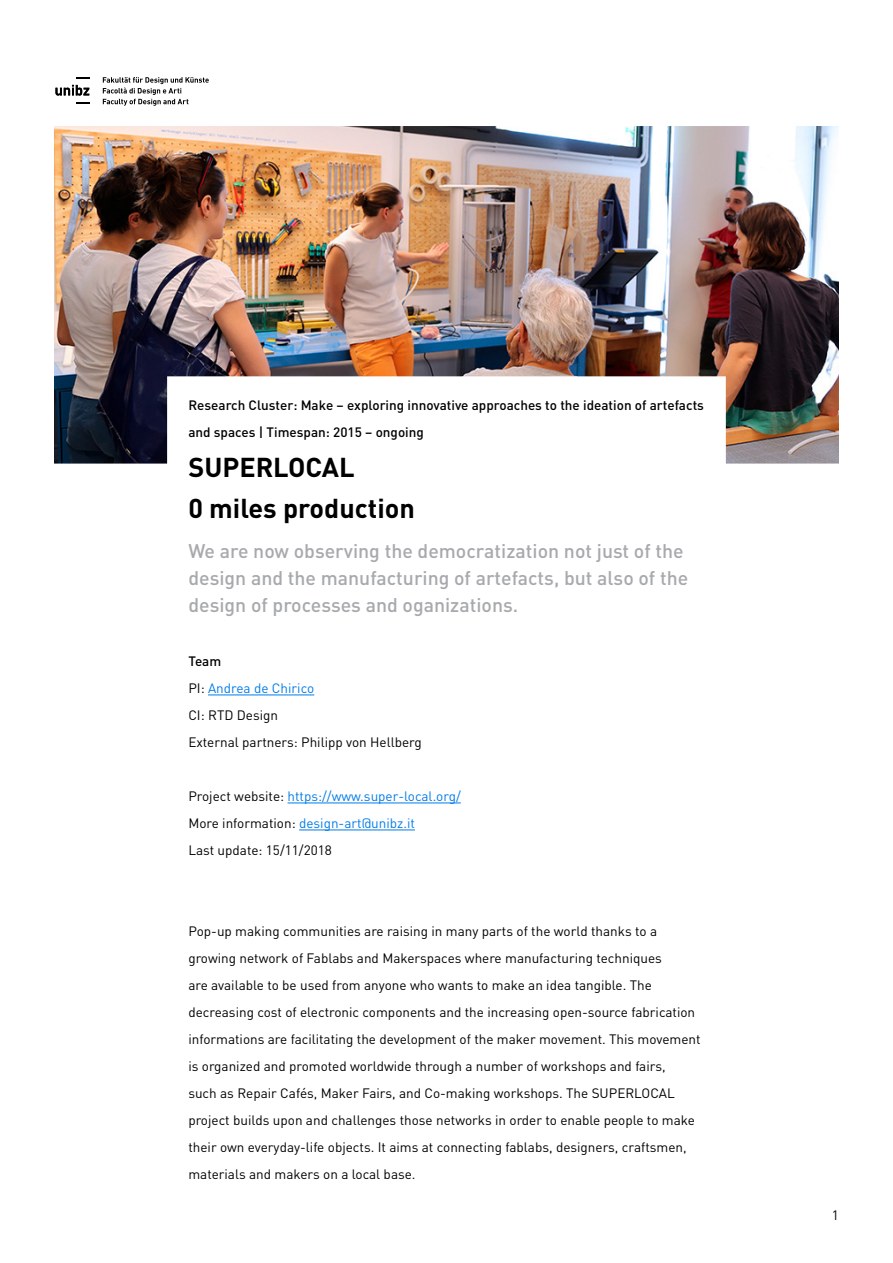
<style>
.page{position:relative;width:893px;height:1263px;background:#fff}
.page>*{position:absolute;margin:0;border:0;box-sizing:border-box;transform-origin:0 0}
.t1{font:700 27px/40.5px "DINOT";color:#000}
.t2{font:500 19.5px/27px "DINOT";color:#a7a9ac}
.t3{font:13.5px/27px "DINOT";color:#000}
.t4{font:500 13.5px/27px "DINOT";color:#000}
.s1{font-weight:500}
.s2{color:#007ce8}
</style>
<div class="page">
<hr style="left:208px;top:695px;width:106px;height:1px;background:#007ce8">
<hr style="left:288px;top:803px;width:173px;height:1px;background:#007ce8">
<hr style="left:299px;top:830px;width:116px;height:1px;background:#007ce8">
<svg style="left:76px;top:77px;width:13px;height:2px"></svg>
<svg style="left:76px;top:102px;width:13px;height:2px"></svg>
<svg style="left:56px;top:85px;width:33px;height:11px"></svg>
<svg style="left:103px;top:77px;width:106px;height:29px"></svg>
<img style="left:54px;top:126px;width:785px;height:338px">
<p class="t4" style="left:188px;top:391px;width:517px">Research Cluster: Make – exploring innovative approaches to the ideation of artefacts and spaces | Timespan: 2015 – ongoing</p>
<h1 class="t1" style="left:188px;top:446px;width:228px">SUPERLOCAL<br>0 miles production</h1>
<h2 class="t2" style="left:188px;top:537px;width:501px">We are now observing the democratization not just of the design and the manufacturing of artefacts, but also of the design of processes and oganizations.</h2>
<p class="t3" style="left:188px;top:647px;width:235px"><span class="s1">Team<br></span>PI: <span class="s2">Andrea de Chirico<br></span>CI: RTD Design<br>External partners: Philipp von Hellberg</p>
<p class="t3" style="left:188px;top:782px;width:274px">Project website: <span class="s2">https://www.super-local.org/<br></span>More information: <span class="s2">design-art@unibz.it<br></span>Last update: 15/11/2018</p>
<p class="t3" style="left:188px;top:917px;width:514px">Pop-up making communities are raising in many parts of the world thanks to a growing network of Fablabs and Makerspaces where manufacturing techniques<br>are available to be used from anyone who wants to make an idea tangible. The decreasing cost of electronic components and the increasing open-source fabrication informations are facilitating the development of the maker movement. This movement is organized and promoted worldwide through a number of workshops and fairs,<br>such as Repair Cafés, Maker Fairs, and Co-making workshops. The SUPERLOCAL project builds upon and challenges those networks in order to enable people to make their own everyday-life objects. It aims at connecting fablabs, designers, craftsmen, materials and makers on a local base.</p>
<p class="t3" style="left:832px;top:1201px;width:9px">1</p>
</div>
